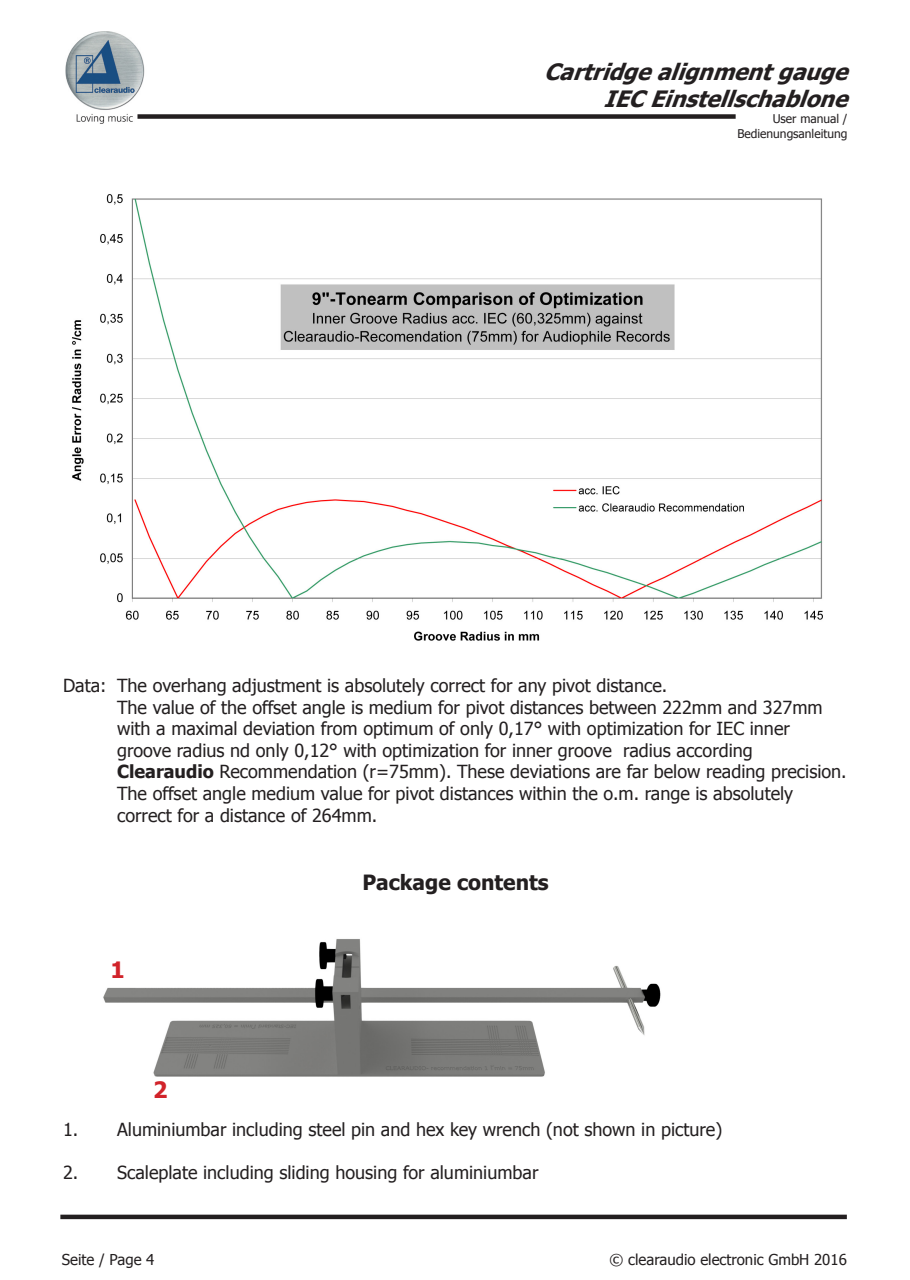
<style>
.page{position:relative;width:910px;height:1280px;background:#fff}
.page>*{position:absolute;margin:0;border:0;box-sizing:border-box;transform-origin:0 0}
.t1{font:italic 700 22.5px "Tahoma";color:#231f20}
.t2{font:700 22.5px "Tahoma";color:#d1232a}
.t3{font:700 21px "Tahoma";color:#231f20}
.t4{font:18px "Tahoma";color:#231f20}
.t5{font:15px "Tahoma";color:#231f20}
.t6{font:12px "Tahoma";color:#231f20}
.s1{font-weight:700}
</style>
<div class="page">
<hr style="left:60px;top:1215px;width:787px;height:4px;background:#231f20">
<img style="left:72px;top:194px;width:751px;height:447px">
<img style="left:65px;top:31px;width:80px;height:93px">
<div style="left:137px;top:114px;width:599px;height:5px;background:#231f20"></div>
<img style="left:103px;top:939px;width:558px;height:138px">
<p class="t1" style="left:544px;top:56px;width:315px">Cartridgealignmentgauge</p>
<p class="t1" style="left:603px;top:83px;width:255px">IECEinstellschablone</p>
<p class="t6" style="left:773px;top:111px;width:76px">User manual /</p>
<p class="t6" style="left:737px;top:125px;width:112px">Bedienungsanleitung</p>
<p class="t4" style="left:63px;top:673px;width:606px">Data: The overhang adjustment is absolutely correct for any pivot distance.</p>
<p class="t4" style="left:117px;top:695px;width:707px">The value of the offset angle is medium for pivot distances between 222mm and 327mm</p>
<p class="t4" style="left:117px;top:717px;width:674px">with a maximal deviation from optimum of only 0,17° with optimization for IEC inner</p>
<p class="t4" style="left:117px;top:738px;width:637px">groove radius nd only 0,12° with optimization for inner groove radius according</p>
<p class="t4" style="left:117px;top:760px;width:731px"><span class="s1">Clearaudio</span> Recommendation (r=75mm). These deviations are far below reading precision.</p>
<p class="t4" style="left:117px;top:781px;width:678px">The offset angle medium value for pivot distances within the o.m. range is absolutely</p>
<p class="t4" style="left:117px;top:803px;width:262px">correct for a distance of 264mm.</p>
<p class="t2" style="left:110px;top:954px;width:16px">1</p>
<p class="t3" style="left:362px;top:868px;width:188px">Package contents</p>
<p class="t2" style="left:153px;top:1074px;width:16px">2</p>
<p class="t4" style="left:63px;top:1117px;width:661px">1. Aluminiumbar including steel pin and hex key wrench (not shown in picture)</p>
<p class="t4" style="left:63px;top:1160px;width:477px">2. Scaleplate including sliding housing for aluminiumbar</p>
<p class="t5" style="left:62px;top:1249px;width:94px">Seite / Page 4</p>
<p class="t5" style="left:610px;top:1249px;width:239px">© clearaudio electronic GmbH 2016</p>
</div>
